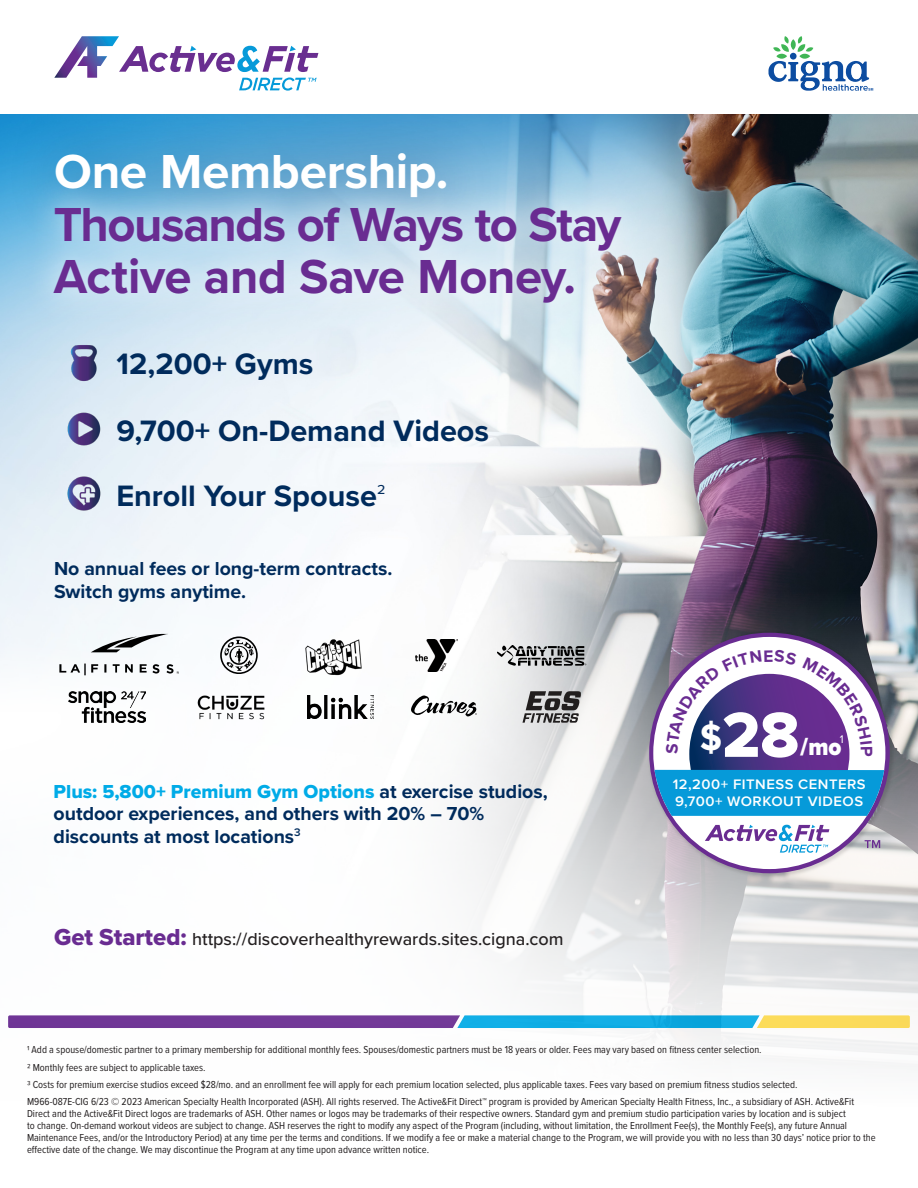
<style>
.page{position:relative;width:918px;height:1188px;background:#fff}
.page>*{position:absolute;margin:0;border:0;box-sizing:border-box;transform-origin:0 0}
.t1{font:66px "Proxima Nova Extrabld";color:#fff;scale:.95 1}
.t2{font:700 49.5px/52.3px "Proxima Nova";letter-spacing:-.025em;color:#692c91}
.t3{font:700 49.5px "Proxima Nova";letter-spacing:-.01em;color:#fff}
.SubHead{font:700 30.6px "Proxima Nova";color:#002b5c}
.t4{font:900 25.05px "Proxima Nova";color:#fff;scale:.9 1}
.Icon_title_-_2{font:700 19.5px/22.5px "Proxima Nova";color:#002b5c}
.Body_Copy_-_New_colo{font:700 19.5px "Proxima Nova";color:#002b5c}
.Body_Copy_-_white{font:500 18px "Proxima Nova";color:#231f20}
.t5{font:600 14.25px/17.2px "Proxima Nova";letter-spacing:.035em;color:#fff;scale:1.04 1}
.Bullets-_COPY{font:11.55px "Proxima Nova";color:#fff}
.AFD_Disclaimer{font:10.5px/12px "Proxima Nova Cond";color:#231f20}
.s1{font-family:"Proxima Nova";font-weight:700;font-size:38.1px}
.s2{font-family:"Proxima Nova Extrabld";font-weight:400;color:#00abe7}
.s3{font-family:"Proxima Nova Extrabld";font-weight:400;font-size:24px;color:#692c91}
</style>
<div class="page">
<img style="left:0;top:114px;width:918px;height:953px">
<svg style="left:0;top:583px;width:261px;height:277px"></svg>
<svg style="left:54px;top:36px;width:264px;height:55px"></svg>
<svg style="left:768px;top:36px;width:105px;height:55px"></svg>
<div style="left:6px;top:105px;width:493px;height:147px;background:#002b5c;opacity:.6"></div>
<svg style="left:25px;top:176px;width:625px;height:156px;background:#b9d5e7"></svg>
<img style="left:297px;top:634px;width:74px;height:43px">
<svg style="left:220px;top:637px;width:38px;height:37px"></svg>
<svg style="left:497px;top:645px;width:89px;height:21px;background:#898a8c"></svg>
<svg style="left:59px;top:664px;width:120px;height:11px"></svg>
<svg style="left:91px;top:634px;width:77px;height:18px"></svg>
<img style="left:69px;top:691px;width:77px;height:32px">
<img style="left:195px;top:687px;width:74px;height:40px">
<img style="left:308px;top:696px;width:66px;height:22px">
<svg style="left:411px;top:696px;width:66px;height:20px"></svg>
<svg style="left:523px;top:691px;width:58px;height:32px;background:#7c7b7b"></svg>
<img style="left:416px;top:639px;width:42px;height:32px">
<img style="left:647px;top:630px;width:250px;height:251px">
<svg style="left:649px;top:633px;width:241px;height:240px;background:#6e3594"></svg>
<div style="left:653px;top:637px;width:232px;height:232px;background:#fff;border-radius:50%"></div>
<svg style="left:865px;top:840px;width:15px;height:8px"></svg>
<svg style="left:705px;top:825px;width:124px;height:28px"></svg>
<img style="left:62px;top:342px;width:44px;height:43px">
<img style="left:65px;top:410px;width:38px;height:39px">
<img style="left:64px;top:474px;width:39px;height:39px">
<svg style="left:655px;top:650px;width:229px;height:166px"></svg>
<h1 class="t3" style="left:54px;top:134px;width:396px">One Membership.</h1>
<h1 class="t2" style="left:54px;top:197px;width:569px">Thousands of Ways to Stay<br>Active and Save Money.</h1>
<h2 class="SubHead" style="left:117px;top:341px;width:198px">12,200+ Gyms</h2>
<h2 class="SubHead" style="left:117px;top:408px;width:374px">9,700+ On-Demand Videos</h2>
<h2 class="SubHead" style="left:116px;top:473px;width:271px">Enroll Your Spouse<sup>2</sup></h2>
<p class="Body_Copy_-_New_colo" style="left:54px;top:554px;width:340px">No annual fees or long-term contracts.</p>
<p class="Body_Copy_-_New_colo" style="left:54px;top:577px;width:194px">Switch gyms anytime.</p>
<h1 class="t1" style="left:700px;top:705px;width:106px"><span class="s1">$</span>28</h1>
<h3 class="t4" style="left:800px;top:735px;width:47px">/mo</h3>
<p class="Bullets-_COPY" style="left:840px;top:731px;width:5px">1</p>
<p class="Icon_title_-_2" style="left:54px;top:779px;width:496px"><span class="s2">Plus: 5,800+ Premium Gym Options</span> at exercise studios, outdoor experiences, and others with 20% – 70% discounts at most locations<sup>3</sup></p>
<h3 class="t5" style="left:673px;top:776px;width:187px">12,200+ FITNESS CENTERS<br>9,700+ WORKOUT VIDEOS</h3>
<p class="Body_Copy_-_white" style="left:54px;top:926px;width:511px"><span class="s3">Get Started:</span> https://discoverhealthyrewards.sites.cigna.com</p>
<p class="AFD_Disclaimer" style="left:27px;top:1043px;width:736px">1 Add a spouse/domestic partner to a primary membership for additional monthly fees. Spouses/domestic partners must be 18 years or older. Fees may vary based on fitness center selection.</p>
<p class="AFD_Disclaimer" style="left:27px;top:1061px;width:180px">2 Monthly fees are subject to applicable taxes.</p>
<p class="AFD_Disclaimer" style="left:27px;top:1078px;width:772px">3 Costs for premium exercise studios exceed $28/mo. and an enrollment fee will apply for each premium location selected, plus applicable taxes. Fees vary based on premium fitness studios selected.</p>
<p class="AFD_Disclaimer" style="left:27px;top:1095px;width:850px">M966-087E-CIG 6/23 © 2023 American Specialty Health Incorporated (ASH). All rights reserved. The Active&amp;Fit Direct™ program is provided by American Specialty Health Fitness, Inc., a subsidiary of ASH. Active&amp;Fit Direct and the Active&amp;Fit Direct logos are trademarks of ASH. Other names or logos may be trademarks of their respective owners. Standard gym and premium studio participation varies by location and is subject<br>to change. On-demand workout videos are subject to change. ASH reserves the right to modify any aspect of the Program (including, without limitation, the Enrollment Fee(s), the Monthly Fee(s), any future Annual Maintenance Fees, and/or the Introductory Period) at any time per the terms and conditions. If we modify a fee or make a material change to the Program, we will provide you with no less than 30 days’ notice prior to the effective date of the change. We may discontinue the Program at any time upon advance written notice.</p>
</div>
